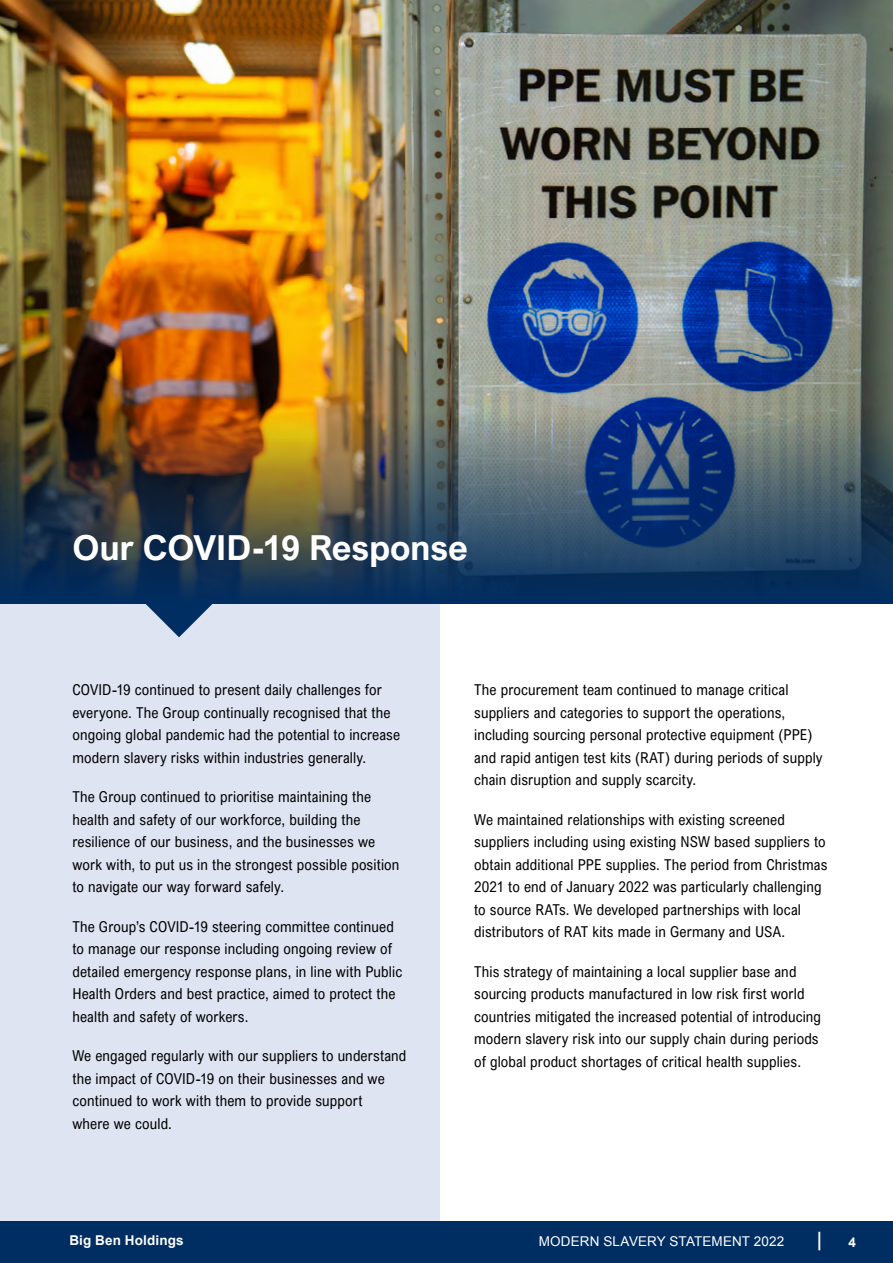
<style>
.page{position:relative;width:893px;height:1263px;background:#fff}
.page>*{position:absolute;margin:0;border:0;box-sizing:border-box;transform-origin:0 0}
.t1{font:700 34.5px "Arial Nova";letter-spacing:-.005em;color:#fff}
.t2{font:700 19.8px "Arial";color:#fff;scale:.83 1}
.t3{font:15px/22.5px "Arial Nova Cond";letter-spacing:.01em;color:#000}
.t4{font:13.5px "Arial";letter-spacing:.01em;color:#fff}
.t5{font:700 13.5px "Arial";letter-spacing:.01em;color:#fff}
</style>
<div class="page">
<div style="left:0;top:567px;width:439px;height:696px;background:#dee4f2"></div>
<img style="left:0;top:0;width:893px;height:413px">
<img style="left:0;top:413px;width:893px;height:190px">
<svg style="left:144px;top:602px;width:70px;height:35px"></svg>
<div style="left:0;top:1222px;width:893px;height:41px;background:#002d62"></div>
<h1 class="t1" style="left:72px;top:528px;width:397px">Our COVID-19 Response</h1>
<p class="t3" style="left:72px;top:678px;width:329px">COVID-19 continued to present daily challenges for everyone. The Group continually recognised that the ongoing global pandemic had the potential to increase modern slavery risks within industries generally.</p>
<p class="t3" style="left:72px;top:785px;width:329px">The Group continued to prioritise maintaining the health and safety of our workforce, building the resilience of our business, and the businesses we work with, to put us in the strongest possible position to navigate our way forward safely.</p>
<p class="t3" style="left:72px;top:915px;width:331px">The Group’s COVID-19 steering committee continued to manage our response including ongoing review of detailed emergency response plans, in line with Public Health Orders and best practice, aimed to protect the health and safety of workers.</p>
<p class="t3" style="left:72px;top:1044px;width:335px">We engaged regularly with our suppliers to understand the impact of COVID-19 on their businesses and we continued to work with them to provide support<br>where we could.</p>
<p class="t3" style="left:474px;top:678px;width:350px">The procurement team continued to manage critical suppliers and categories to support the operations, including sourcing personal protective equipment (PPE) and rapid antigen test kits (RAT) during periods of supply chain disruption and supply scarcity.</p>
<p class="t3" style="left:474px;top:808px;width:355px">We maintained relationships with existing screened suppliers including using existing NSW based suppliers to obtain additional PPE supplies. The period from Christmas 2021 to end of January 2022 was particularly challenging to source RATs. We developed partnerships with local distributors of RAT kits made in Germany and USA.</p>
<p class="t3" style="left:474px;top:960px;width:348px">This strategy of maintaining a local supplier base and sourcing products manufactured in low risk first world countries mitigated the increased potential of introducing modern slavery risk into our supply chain during periods of global product shortages of critical health supplies.</p>
<p class="t5" style="left:69px;top:1231px;width:116px">Big Ben Holdings</p>
<p class="t4" style="left:539px;top:1233px;width:247px">MODERN SLAVERY STATEMENT 2022</p>
<h2 class="t2" style="left:817px;top:1226px;width:7px">|</h2>
<p class="t5" style="left:848px;top:1234px;width:9px">4</p>
</div>
